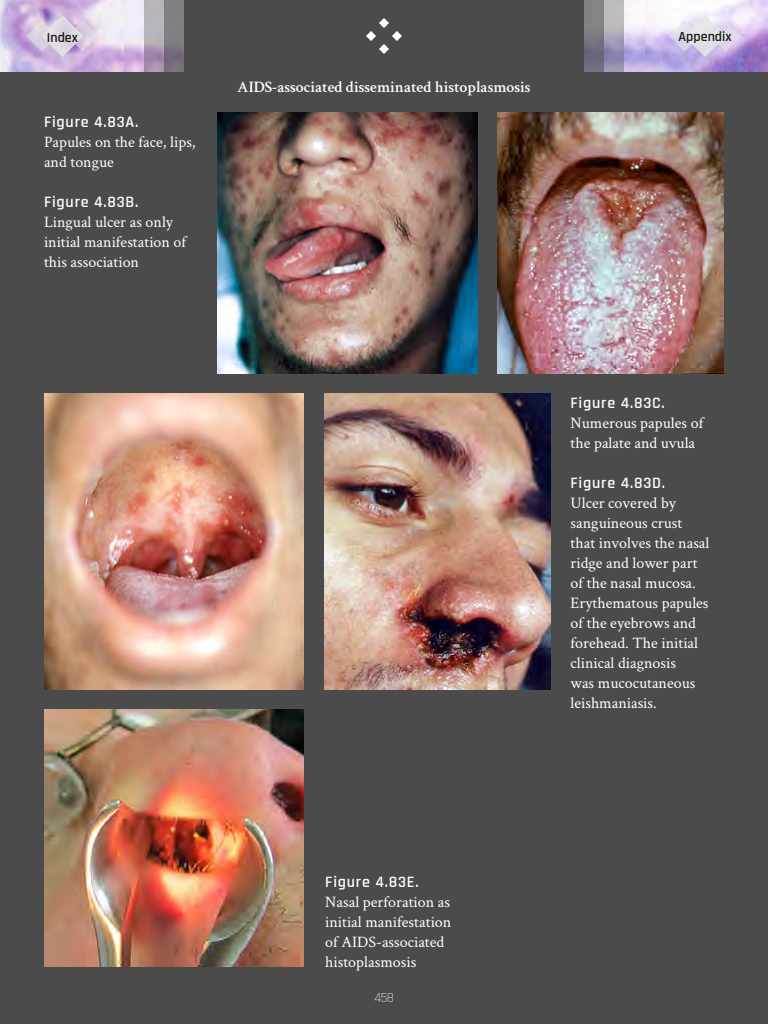
<style>
.page{position:relative;width:768px;height:1024px;background:#4b4b4b}
.page>*{position:absolute;margin:0;border:0;box-sizing:border-box;transform-origin:0 0}
.t1{font:16px/20px "Crimson Text";color:#fff}
.t2{font:600 16px "Rajdhani";letter-spacing:.05em;color:#fff}
.t3{font:600 16px "Crimson Text";color:#fff}
.t4{font:600 14px "Rajdhani";color:#191919}
.t5{font:300 14px "Rajdhani";color:#fff}
</style>
<div class="page">
<svg style="left:366px;top:18px;width:36px;height:36px"></svg>
<img style="left:584px;top:0;width:184px;height:72px">
<img style="left:0;top:0;width:184px;height:72px">
<svg style="left:26px;top:15px;width:72px;height:42px;background:#d6c6df"></svg>
<svg style="left:669px;top:15px;width:72px;height:42px;background:#ddd5eb"></svg>
<img style="left:217px;top:112px;width:260px;height:261px">
<img style="left:497px;top:112px;width:227px;height:261px">
<img style="left:44px;top:393px;width:260px;height:297px">
<img style="left:324px;top:393px;width:227px;height:297px">
<img style="left:44px;top:710px;width:260px;height:257px">
<p class="t4" style="left:47px;top:29px;width:33px">Index</p>
<p class="t4" style="left:679px;top:28px;width:55px">Appendix</p>
<p class="t2" style="left:44px;top:112px;width:96px">Figure 4.83A.</p>
<p class="t1" style="left:44px;top:131px;width:153px">Papules on the face, lips, and tongue</p>
<p class="t2" style="left:44px;top:192px;width:96px">Figure 4.83B.</p>
<p class="t1" style="left:44px;top:211px;width:144px">Lingual ulcer as only initial manifestation of this association</p>
<p class="t3" style="left:237px;top:76px;width:295px">AIDS-associated disseminated histoplasmosis</p>
<p class="t2" style="left:571px;top:393px;width:96px">Figure 4.83C.</p>
<p class="t1" style="left:571px;top:412px;width:134px">Numerous papules of the palate and uvula</p>
<p class="t2" style="left:571px;top:473px;width:96px">Figure 4.83D.</p>
<p class="t1" style="left:571px;top:492px;width:140px">Ulcer covered by sanguineous crust that involves the nasal ridge and lower part of the nasal mucosa.<br>Erythematous papules of the eyebrows and forehead. The initial clinical diagnosis<br>was mucocutaneous leishmaniasis.</p>
<p class="t2" style="left:325px;top:872px;width:95px">Figure 4.83E.</p>
<p class="t1" style="left:325px;top:891px;width:128px">Nasal perforation as initial manifestation of AIDS-associated histoplasmosis</p>
<p class="t5" style="left:374px;top:990px;width:21px">458</p>
</div>
